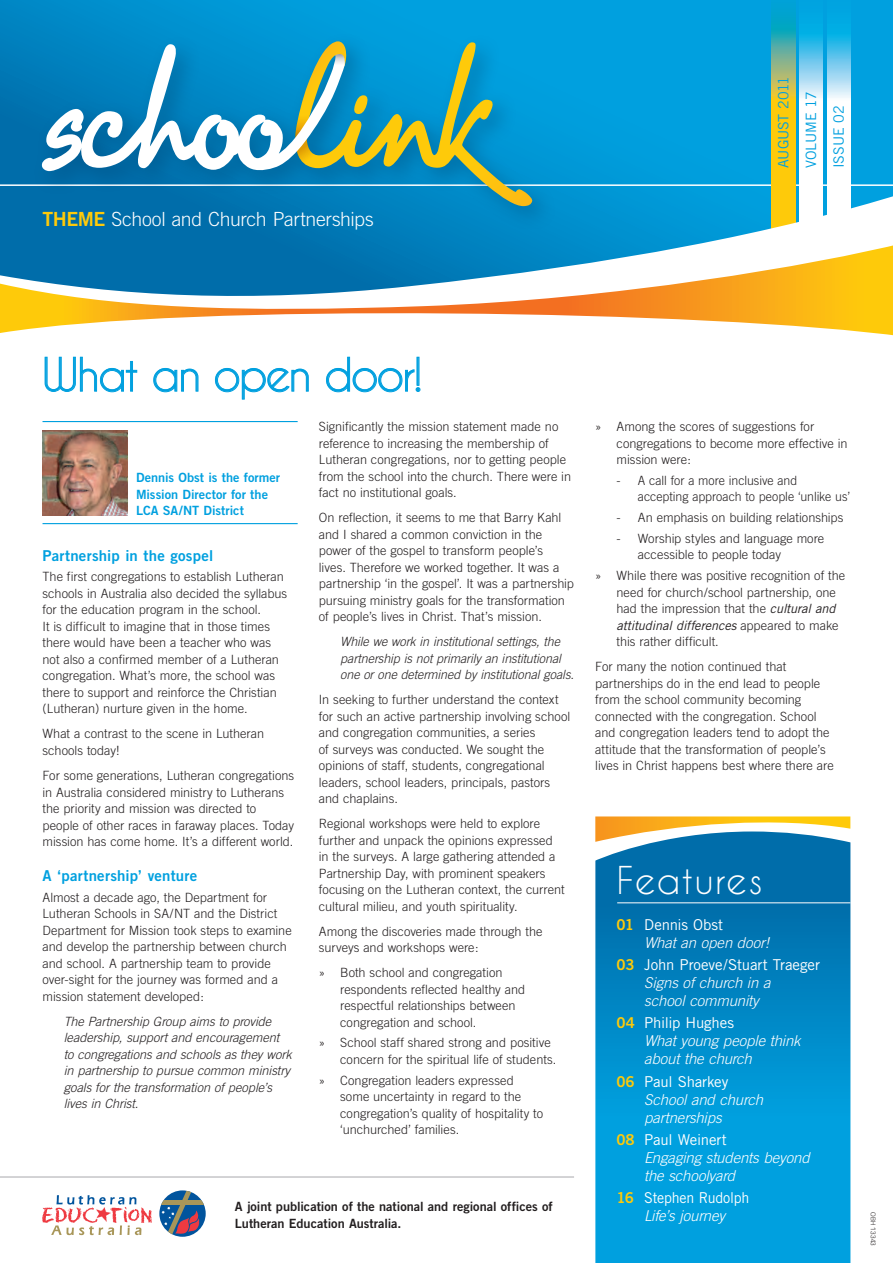
<style>
.page{position:relative;width:893px;height:1263px;background:#fff}
.page>*{position:absolute;margin:0;border:0;box-sizing:border-box;transform-origin:0 0}
.t1{font:43.5px "Caviar Dreams";letter-spacing:-.035em;color:#00a0df}
.t2{font:36px "Caviar Dreams";letter-spacing:.03em;color:#fff}
.t3{font:300 19.5px "Trade Gothic";letter-spacing:-.015em;color:#fff}
.t4{font:italic 300 15px/18px "Trade Gothic";letter-spacing:-.01em;color:#fff}
.t5{font:15px "Trade Gothic Bold Two";letter-spacing:.015em;color:#00a0df}
.t6{font:15px/18px "Trade Gothic";letter-spacing:-.015em;color:#fff;text-align:center;scale:.95 1}
.t7{font:14.25px/27.6px "Trade Gothic";letter-spacing:-.015em;color:#00a0df}
.t8{font:300 12.75px/16.5px "Trade Gothic";color:#231f20}
.t9{font:italic 300 12.75px/16.5px "Trade Gothic";letter-spacing:-.005em;color:#231f20}
.t10{font:12.75px "Trade Gothic Bold Two";color:#231f20}
.t11{font:12.75px/16.5px "Trade Gothic Bold Two";letter-spacing:.005em;color:#00a0df}
.t12{font:300 6.75px "Vectora LH";letter-spacing:.04em;color:#231f20}
.s1{font-family:"Trade Gothic Bold Two";font-weight:400;color:#feca0a}
.s2{font-weight:400;font-style:italic}
.s3{font-family:"Trade Gothic Bold Two";font-weight:400;font-style:normal;color:#feca0a}
.s4{font-weight:400;font-style:normal}
.s5{font-family:"Trade Gothic Bold Two";color:#feca0a}
.s6{font-weight:300;font-style:italic}
</style>
<div class="page">
<hr style="left:0;top:1176px;width:574px;height:1px;background:#a8a9ad">
<svg style="left:44px;top:356px;width:94px;height:36px"></svg>
<svg style="left:153px;top:368px;width:46px;height:24px"></svg>
<svg style="left:215px;top:368px;width:94px;height:32px"></svg>
<svg style="left:326px;top:356px;width:95px;height:36px"></svg>
<img style="left:43px;top:430px;width:85px;height:85px">
<hr style="left:43px;top:421px;width:255px;height:1px;background:#00a0df">
<hr style="left:43px;top:523px;width:255px;height:1px;background:#00a0df">
<svg style="left:0;top:0;width:893px;height:192px;background:#019ad8"></svg>
<hr style="left:0;top:184px;width:893px;height:2px;background:#fff">
<svg style="left:772px;top:0;width:23px;height:192px;background:#acbc52"></svg>
<svg style="left:799px;top:0;width:24px;height:192px"></svg>
<svg style="left:827px;top:0;width:23px;height:192px"></svg>
<div style="left:32px;top:31px;width:525px;height:200px;background:#003d68;opacity:.4"></div>
<svg style="left:42px;top:41px;width:491px;height:151px;background:#3b9cb8"></svg>
<svg style="left:595px;top:842px;width:255px;height:421px;background:#018cca"></svg>
<svg style="left:595px;top:816px;width:255px;height:26px"></svg>
<hr style="left:617px;top:902px;width:233px;height:1px;background:#fff">
<svg style="left:0;top:313px;width:893px;height:23px"></svg>
<svg style="left:0;top:192px;width:893px;height:121px"></svg>
<svg style="left:159px;top:1190px;width:47px;height:47px"></svg>
<svg style="left:200px;top:1200px;width:4px;height:5px"></svg>
<svg style="left:161px;top:1190px;width:39px;height:47px;background:#707a91"></svg>
<svg style="left:42px;top:1195px;width:110px;height:40px"></svg>
<h3 class="t3" style="left:43px;top:208px;width:333px"><span class="s1">THEME</span> School and Church Partnerships</h3>
<p class="t7" style="left:770px;top:168px;width:93px;rotate:-90deg">August 2011<br>VOLU ME 17<br>ISSUE 02</p>
<h1 class="t1" style="left:43px;top:351px;width:382px">What an open door!</h1>
<p class="t11" style="left:136px;top:469px;width:145px">Dennis Obst is the former<br>Mission Director for the<br>LCA SA/NT District</p>
<p class="t5" style="left:43px;top:546px;width:172px">Partnership in the gospel</p>
<p class="t8" style="left:43px;top:568px;width:246px">The first congregations to establish Lutheran schools in Australia also decided the syllabus for the education program in the school.<br>It is difficult to imagine that in those times there would have been a teacher who was not also a confirmed member of a Lutheran congregation. What’s more, the school was there to support and reinforce the Christian (Lutheran) nurture given in the home.</p>
<p class="t8" style="left:43px;top:725px;width:223px">What a contrast to the scene in Lutheran schools today!</p>
<p class="t8" style="left:43px;top:767px;width:253px">For some generations, Lutheran congregations in Australia considered ministry to Lutherans the priority and mission was directed to people of other races in faraway places. Today mission has come home. It’s a different world.</p>
<p class="t5" style="left:43px;top:866px;width:156px">A ‘partnership’ venture</p>
<p class="t8" style="left:43px;top:889px;width:251px">Almost a decade ago, the Department for Lutheran Schools in SA/NT and the District Department for Mission took steps to examine and develop the partnership between church and school. A partnership team to provide over-sight for the journey was formed and a mission statement developed:</p>
<p class="t9" style="left:64px;top:1013px;width:229px">The Partnership Group aims to provide leadership, support and encouragement to congregations and schools as they work in partnership to pursue common ministry goals for the transformation of people’s lives in Christ.</p>
<p class="t8" style="left:319px;top:418px;width:254px">Significantly the mission statement made no reference to increasing the membership of Lutheran congregations, nor to getting people from the school into the church. There were in fact no institutional goals.</p>
<p class="t8" style="left:319px;top:509px;width:257px">On reflection, it seems to me that Barry Kahl and I shared a common conviction in the power of the gospel to transform people’s<br>lives. Therefore we worked together. It was a partnership ‘in the gospel’. It was a partnership pursuing ministry goals for the transformation of people’s lives in Christ. That’s mission.</p>
<p class="t9" style="left:340px;top:633px;width:235px">While we work in institutional settings, the partnership is not primarily an institutional one or one determined by institutional goals.</p>
<p class="t8" style="left:319px;top:691px;width:253px">In seeking to further understand the context for such an active partnership involving school and congregation communities, a series<br>of surveys was conducted. We sought the opinions of staff, students, congregational leaders, school leaders, principals, pastors and chaplains.</p>
<p class="t8" style="left:319px;top:815px;width:247px">Regional workshops were held to explore further and unpack the opinions expressed in the surveys. A large gathering attended a Partnership Day, with prominent speakers focusing on the Lutheran context, the current cultural milieu, and youth spirituality.</p>
<p class="t8" style="left:319px;top:923px;width:225px">Among the discoveries made through the surveys and workshops were:</p>
<p class="t8" style="left:340px;top:964px;width:187px;text-indent:-21px">» Both school and congregation respondents reflected healthy and respectful relationships between congregation and school.</p>
<p class="t8" style="left:340px;top:1034px;width:218px;text-indent:-21px">» School staff shared strong and positive concern for the spiritual life of students.</p>
<p class="t8" style="left:340px;top:1072px;width:204px;text-indent:-21px">» Congregation leaders expressed some uncertainty in regard to the congregation’s quality of hospitality to ‘unchurched’ families.</p>
<p class="t10" style="left:235px;top:1199px;width:319px">A joint publication of the national and regional offices of</p>
<p class="t10" style="left:235px;top:1215px;width:168px">Lutheran Education Australia.</p>
<p class="t8" style="left:617px;top:418px;width:232px;text-indent:-21px">» Among the scores of suggestions for congregations to become more effective in mission were:</p>
<p class="t8" style="left:638px;top:472px;width:214px;text-indent:-21px">- A call for a more inclusive and accepting approach to people ‘unlike us’</p>
<p class="t8" style="left:617px;top:509px;width:228px">- An emphasis on building relationships</p>
<p class="t8" style="left:638px;top:530px;width:188px;text-indent:-21px">- Worship styles and language more accessible to people today</p>
<p class="t8" style="left:617px;top:567px;width:230px;text-indent:-21px">» While there was positive recognition of the need for church/school partnership, one had the impression that the <span class="s2">cultural and attitudinal differences</span> appeared to make this rather difficult.</p>
<p class="t8" style="left:595px;top:658px;width:240px">For many the notion continued that partnerships do in the end lead to people from the school community becoming connected with the congregation. School and congregation leaders tend to adopt the attitude that the transformation of people’s lives in Christ happens best where there are</p>
<h2 class="t2" style="left:617px;top:861px;width:148px">Features</h2>
<p class="t4" style="left:644px;top:915px;width:126px;text-indent:-28px"><span class="s3">01</span> <span class="s4">Dennis Obst<br></span>What an open door!</p>
<p class="t4" style="left:644px;top:956px;width:177px;text-indent:-28px"><span class="s3">03</span> <span class="s4">John Proeve/Stuart Traeger<br></span>Signs of church in a<br>school community</p>
<p class="t4" style="left:644px;top:1014px;width:158px;text-indent:-28px"><span class="s3">04</span> <span class="s4">Philip Hughes<br></span>What young people think about the church</p>
<p class="t4" style="left:644px;top:1072px;width:120px;text-indent:-28px"><span class="s3">06</span> <span class="s4">Paul Sharkey<br></span>School and church partnerships</p>
<p class="t4" style="left:644px;top:1130px;width:167px;text-indent:-28px"><span class="s3">08</span> <span class="s4">Paul Weinert<br></span>Engaging students beyond the schoolyard</p>
<p class="t6" style="left:616px;top:1189px;width:141px"><span class="s5">16</span> Stephen Rudolph<br><span class="s6">Life’s journey</span></p>
<p class="t12" style="left:877px;top:1212px;width:35px;rotate:90deg">OBH 13343</p>
</div>
